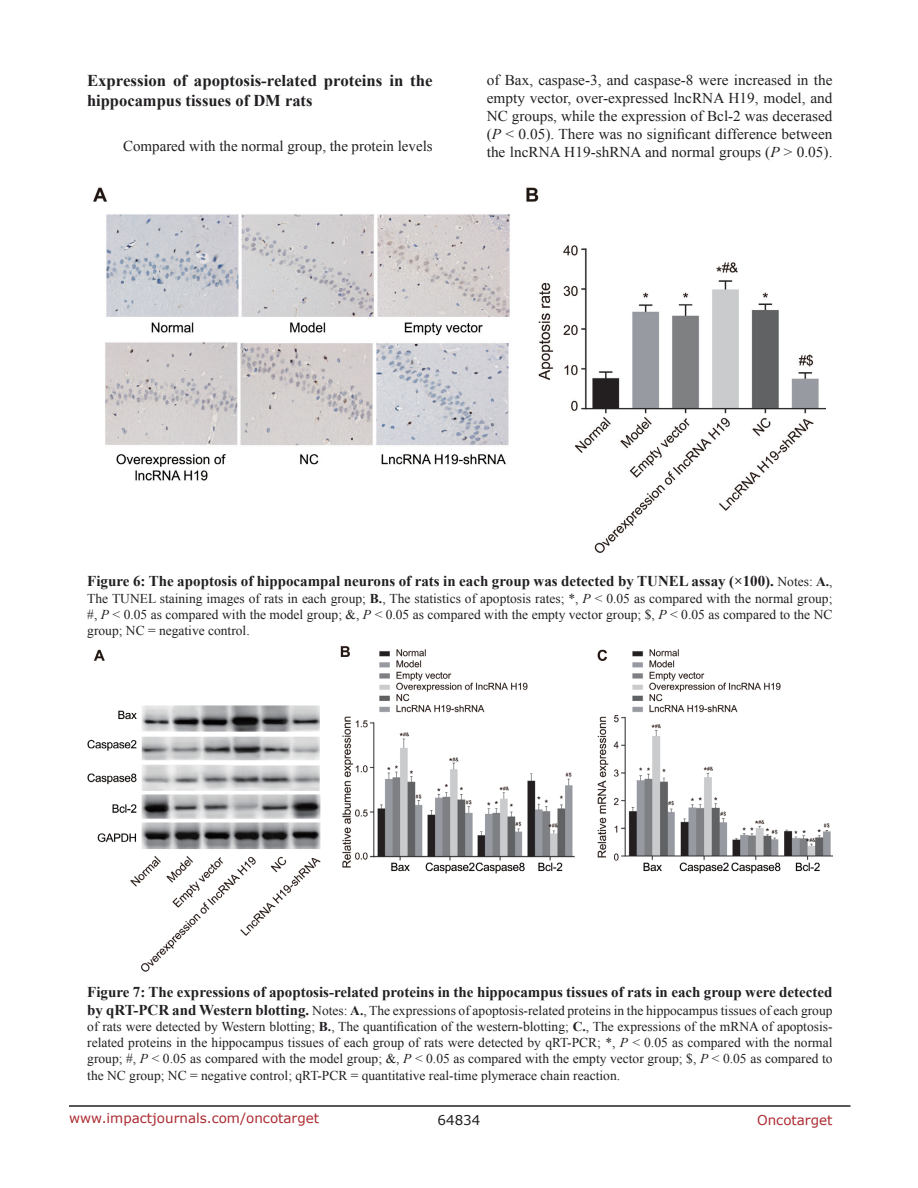
<style>
.page{position:relative;width:918px;height:1188px;background:#fff}
.page>*{position:absolute;margin:0;border:0;box-sizing:border-box;transform-origin:0 0}
.SubHeading{font:700 16.5px/19.8px "Times New Roman";color:#221f22}
.BodyText{font:15px/18px "Times New Roman";color:#221f22;text-align:justify}
.FigureText{font:700 15px "Times New Roman";color:#221f22}
.FigureText-2{font:13.5px/16.2px "Times New Roman";color:#221f22;text-align:justify}
.t1{font:13.5px "Verdana";color:#ac2b31}
.t2{font:13.5px "Verdana";color:#221f22}
.s1{font-style:italic}
.s2{font-weight:400;font-size:13.5px}
.s3{font-size:13.5px}
.s4{font-weight:700}
.s5{font-weight:700;font-size:15px}
</style>
<div class="page">
<hr style="left:69px;top:1105px;width:781px;height:2px;background:#231f20">
<img style="left:94px;top:187px;width:732px;height:366px">
<img style="left:87px;top:645px;width:745px;height:327px">
<p class="SubHeading" style="left:87px;top:70px;width:347px">Expression of apoptosis-related proteins in the hippocampus tissues of DM rats</p>
<p class="BodyText" style="left:123px;top:137px;width:311px">Compared with the normal group, the protein levels</p>
<p class="BodyText" style="left:487px;top:71px;width:347px">of Bax, caspase-3, and caspase-8 were increased in the empty vector, over-expressed lncRNA H19, model, and NC groups, while the expression of Bcl-2 was decerased (<span class="s1">P</span> &lt; 0.05). There was no significant difference between the lncRNA H19-shRNA and normal groups (<span class="s1">P</span> &gt; 0.05).</p>
<p class="FigureText" style="left:87px;top:571px;width:747px">Figure 6: The apoptosis of hippocampal neurons of rats in each group was detected by TUNEL assay (×100). <span class="s2">Notes:</span> <span class="s3">A.</span><span class="s2">,</span></p>
<p class="FigureText-2" style="left:87px;top:590px;width:747px">The TUNEL staining images of rats in each group; <span class="s4">B.</span>, The statistics of apoptosis rates; *, <span class="s1">P</span> &lt; 0.05 as compared with the normal group; #, <span class="s1">P</span> &lt; 0.05 as compared with the model group; &amp;, <span class="s1">P</span> &lt; 0.05 as compared with the empty vector group; $, <span class="s1">P</span> &lt; 0.05 as compared to the NC group; NC = negative control.</p>
<p class="FigureText" style="left:87px;top:981px;width:747px">Figure 7: The expressions of apoptosis-related proteins in the hippocampus tissues of rats in each group were detected</p>
<p class="FigureText-2" style="left:87px;top:1002px;width:747px"><span class="s5">by qRT-PCR and Western blotting.</span> Notes: <span class="s4">A.</span>, The expressions of apoptosis-related proteins in the hippocampus tissues of each group of rats were detected by Western blotting; <span class="s4">B.</span>, The quantification of the western-blotting; <span class="s4">C.</span>, The expressions of the mRNA of apoptosis&shy;related proteins in the hippocampus tissues of each group of rats were detected by qRT-PCR; *, <span class="s1">P</span> &lt; 0.05 as compared with the normal group; #, <span class="s1">P</span> &lt; 0.05 as compared with the model group; &amp;, <span class="s1">P</span> &lt; 0.05 as compared with the empty vector group; $, <span class="s1">P</span> &lt; 0.05 as compared to the NC group; NC = negative control; qRT-PCR = quantitative real-time plymerace chain reaction.</p>
<p class="t1" style="left:69px;top:1109px;width:252px">www.impactjournals.com/oncotarget</p>
<p class="t2" style="left:438px;top:1111px;width:44px">64834</p>
<p class="t1" style="left:757px;top:1111px;width:77px">Oncotarget</p>
</div>
